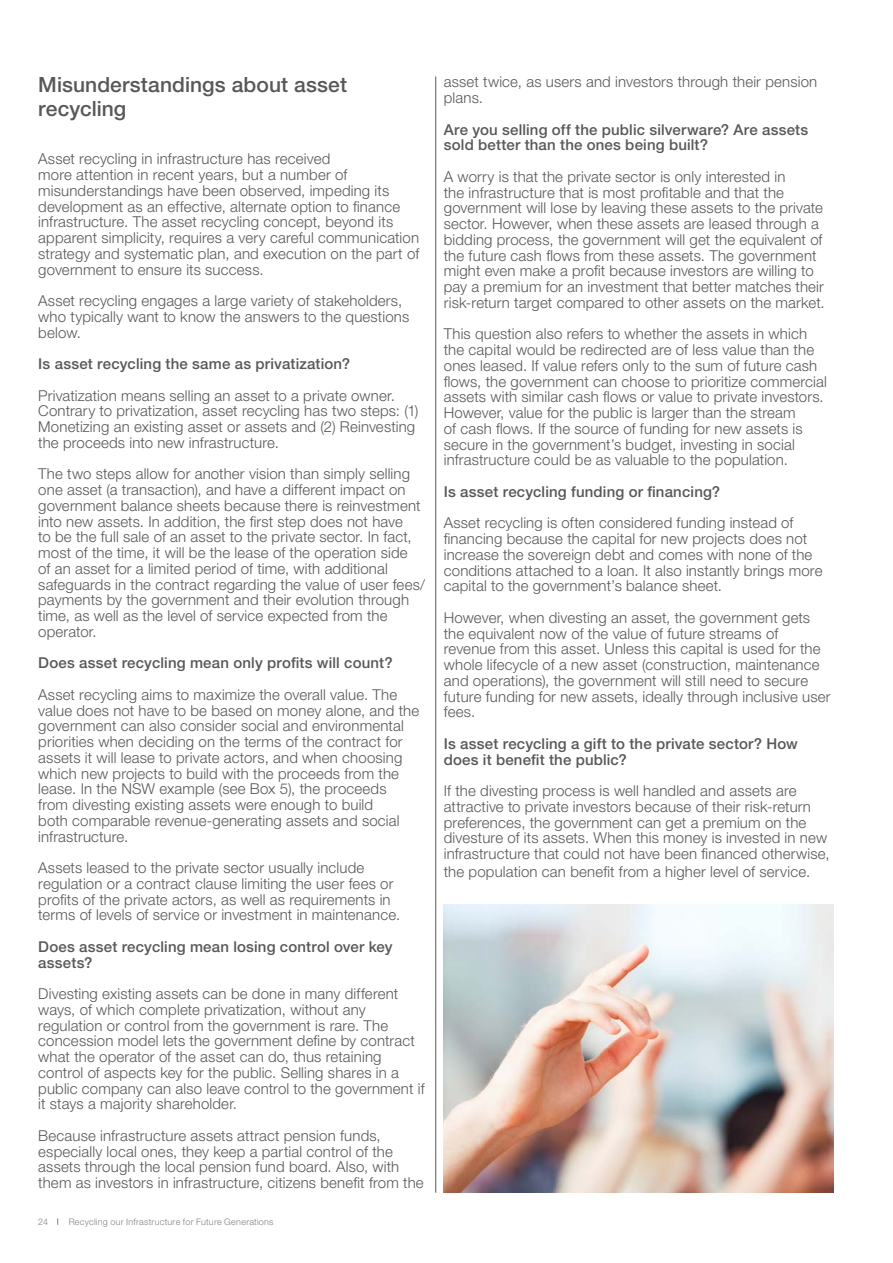
<style>
.page{position:relative;width:893px;height:1263px;background:#fff}
.page>*{position:absolute;margin:0;border:0;box-sizing:border-box;transform-origin:0 0}
.Heading_3{font:500 21px/24px "Helvetica Neue LT Pro";letter-spacing:.005em;color:#57585a}
.t1{font:300 15px/15.8px "Helvetica Neue LT Pro";letter-spacing:.01em;color:#57585a}
.t2{font:500 15px/15.8px "Helvetica Neue LT Pro";letter-spacing:.01em;color:#57585a}
.t3{font:300 9px "Helvetica Neue LT Pro";letter-spacing:.025em;color:#808285}
</style>
<div class="page">
<hr style="left:435px;top:77px;width:1px;height:1116px;background:#57585a">
<img style="left:444px;top:905px;width:389px;height:288px">
<p class="Heading_3" style="left:38px;top:72px;width:310px">Misunderstandings about asset recycling</p>
<p class="t1" style="left:38px;top:151px;width:382px">Asset recycling in infrastructure has received<br>more attention in recent years, but a number of misunderstandings have been observed, impeding its development as an effective, alternate option to finance infrastructure. The asset recycling concept, beyond its apparent simplicity, requires a very careful communication strategy and systematic plan, and execution on the part of government to ensure its success.</p>
<p class="t1" style="left:38px;top:293px;width:372px">Asset recycling engages a large variety of stakeholders, who typically want to know the answers to the questions below.</p>
<p class="t2" style="left:38px;top:356px;width:313px">Is asset recycling the same as privatization?</p>
<p class="t1" style="left:38px;top:387px;width:382px">Privatization means selling an asset to a private owner.<br>Contrary to privatization, asset recycling has two steps: (1)<br>Monetizing an existing asset or assets and (2) Reinvesting the proceeds into new infrastructure.</p>
<p class="t1" style="left:38px;top:466px;width:388px">The two steps allow for another vision than simply selling one asset (a transaction), and have a different impact on government balance sheets because there is reinvestment into new assets. In addition, the first step does not have<br>to be the full sale of an asset to the private sector. In fact, most of the time, it will be the lease of the operation side<br>of an asset for a limited period of time, with additional safeguards in the contract regarding the value of user fees/ payments by the government and their evolution through time, as well as the level of service expected from the operator.</p>
<p class="t2" style="left:38px;top:655px;width:356px">Does asset recycling mean only profits will count?</p>
<p class="t1" style="left:38px;top:686px;width:382px">Asset recycling aims to maximize the overall value. The value does not have to be based on money alone, and the government can also consider social and environmental priorities when deciding on the terms of the contract for assets it will lease to private actors, and when choosing which new projects to build with the proceeds from the lease. In the NSW example (see Box 5), the proceeds from divesting existing assets were enough to build<br>both comparable revenue-generating assets and social infrastructure.</p>
<p class="t1" style="left:38px;top:860px;width:363px">Assets leased to the private sector usually include regulation or a contract clause limiting the user fees or profits of the private actors, as well as requirements in terms of levels of service or investment in maintenance.</p>
<p class="t2" style="left:38px;top:938px;width:356px">Does asset recycling mean losing control over key assets?</p>
<p class="t1" style="left:38px;top:986px;width:388px">Divesting existing assets can be done in many different ways, of which complete privatization, without any regulation or control from the government is rare. The concession model lets the government define by contract what the operator of the asset can do, thus retaining control of aspects key for the public. Selling shares in a public company can also leave control to the government if it stays a majority shareholder.</p>
<p class="t1" style="left:38px;top:1127px;width:387px">Because infrastructure assets attract pension funds, especially local ones, they keep a partial control of the assets through the local pension fund board. Also, with them as investors in infrastructure, citizens benefit from the</p>
<p class="t3" style="left:38px;top:1216px;width:11px">24</p>
<p class="t3" style="left:69px;top:1216px;width:206px">Recycling our Infrastructure for Future Generations</p>
<p class="t1" style="left:444px;top:74px;width:375px">asset twice, as users and investors through their pension plans.</p>
<p class="t2" style="left:444px;top:121px;width:366px">Are you selling off the public silverware? Are assets sold better than the ones being built?</p>
<p class="t1" style="left:444px;top:168px;width:382px">A worry is that the private sector is only interested in<br>the infrastructure that is most profitable and that the government will lose by leaving these assets to the private sector. However, when these assets are leased through a bidding process, the government will get the equivalent of the future cash flows from these assets. The government might even make a profit because investors are willing to pay a premium for an investment that better matches their risk-return target compared to other assets on the market.</p>
<p class="t1" style="left:444px;top:326px;width:384px">This question also refers to whether the assets in which the capital would be redirected are of less value than the ones leased. If value refers only to the sum of future cash flows, the government can choose to prioritize commercial assets with similar cash flows or value to private investors.<br>However, value for the public is larger than the stream<br>of cash flows. If the source of funding for new assets is secure in the government’s budget, investing in social infrastructure could be as valuable to the population.</p>
<p class="t2" style="left:444px;top:483px;width:278px">Is asset recycling funding or financing?</p>
<p class="t1" style="left:444px;top:515px;width:380px">Asset recycling is often considered funding instead of financing because the capital for new projects does not increase the sovereign debt and comes with none of the conditions attached to a loan. It also instantly brings more capital to the government’s balance sheet.</p>
<p class="t1" style="left:444px;top:609px;width:388px">However, when divesting an asset, the government gets the equivalent now of the value of future streams of revenue from this asset. Unless this capital is used for the whole lifecycle of a new asset (construction, maintenance and operations), the government will still need to secure future funding for new assets, ideally through inclusive user fees.</p>
<p class="t2" style="left:444px;top:735px;width:356px">Is asset recycling a gift to the private sector? How does it benefit the public?</p>
<p class="t1" style="left:444px;top:782px;width:387px">If the divesting process is well handled and assets are attractive to private investors because of their risk-return preferences, the government can get a premium on the divesture of its assets. When this money is invested in new infrastructure that could not have been financed otherwise,</p>
<p class="t1" style="left:444px;top:863px;width:368px">the population can benefit from a higher level of service.</p>
</div>
